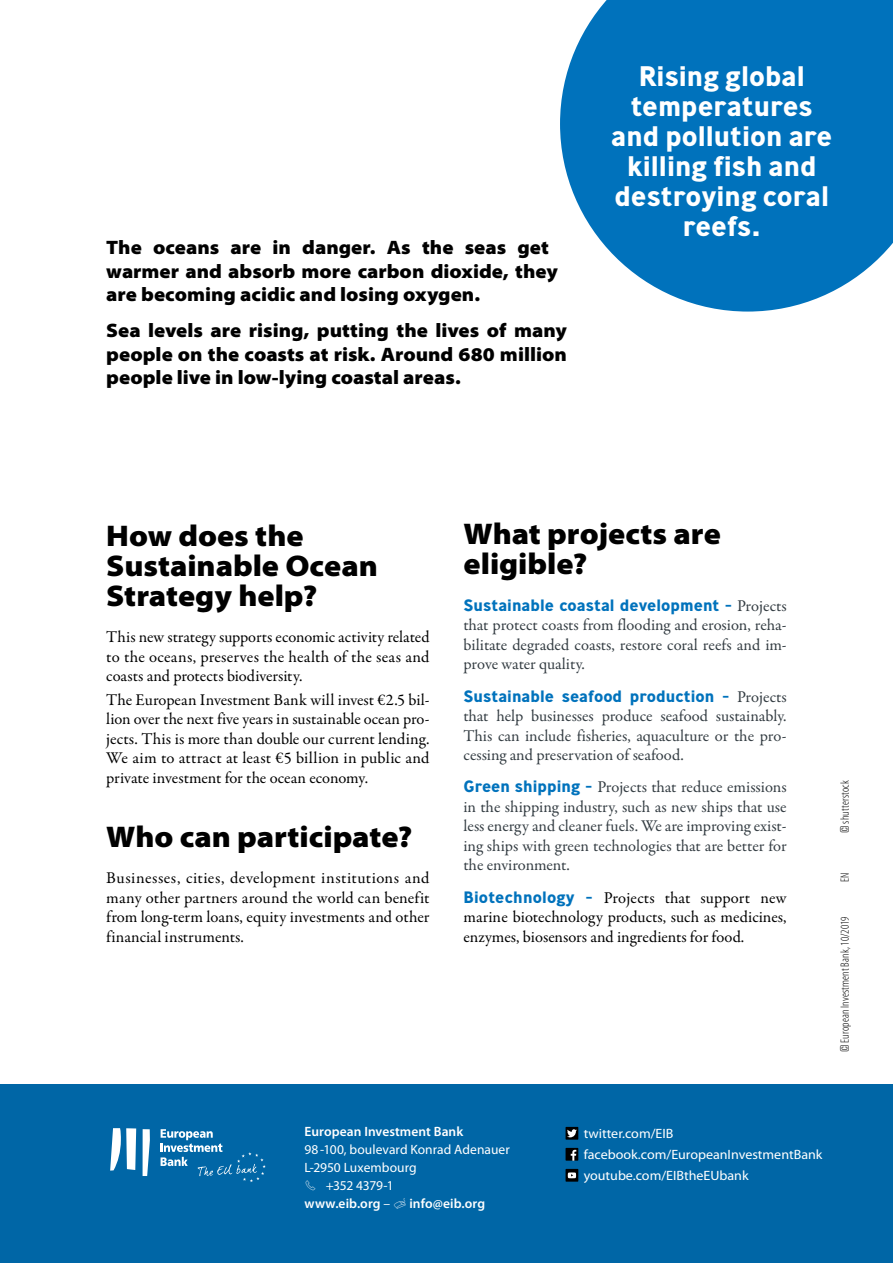
<style>
.page{position:relative;width:893px;height:1263px;background:#fff}
.page>*{position:absolute;margin:0;border:0;box-sizing:border-box;transform-origin:0 0}
.t1{font:900 semi-expanded 30px/30px "Myriad Pro";letter-spacing:-.005em;color:#000}
.t2{font:700 28.2px/30px "Ministry";color:#fff;text-align:center}
.t3{font:900 semi-expanded 19.5px/23.4px "Myriad Pro";color:#000}
.t4{font:16.5px/19.5px "Garamond Premr Pro";color:#000;text-align:justify}
.t5{font:16.5px/19.5px "Garamond Premr Pro";letter-spacing:-.005em;color:#333c42;text-align:justify}
.t6{font:700 16.5px "Ministry";color:#0072bc}
.t7{font:13.5px/21px "Myriad Pro";color:#fff;scale:1.04 1}
.t8{font:13.5px/18px "Myriad Pro";color:#fff}
.t9{font:600 13.5px "Myriad Pro";letter-spacing:.005em;color:#fff}
.t10{font:300 condensed 12px "Myriad Pro";letter-spacing:.01em;color:#000}
.s1{font-family:"Garamond Premr Pro";font-weight:400;color:#333c42}
.s2{font-family:"Ministry";font-weight:700;color:#0072bc}
.s3{font-family:"Rift";font-weight:400;font-stretch:normal}
.s4{font-weight:600}
</style>
<div class="page">
<svg style="left:560px;top:0;width:333px;height:312px;background:#1f83c4"></svg>
<div style="left:0;top:1084px;width:893px;height:179px;background:#0066a6"></div>
<svg style="left:110px;top:1128px;width:26px;height:42px"></svg>
<svg style="left:143px;top:1129px;width:7px;height:47px"></svg>
<svg style="left:161px;top:1129px;width:105px;height:53px"></svg>
<div style="left:566px;top:1127px;width:12px;height:13px;background:#000"></div>
<svg style="left:567px;top:1129px;width:10px;height:8px"></svg>
<svg style="left:566px;top:1148px;width:12px;height:13px"></svg>
<svg style="left:571px;top:1150px;width:5px;height:11px"></svg>
<svg style="left:566px;top:1169px;width:12px;height:13px"></svg>
<svg style="left:568px;top:1172px;width:8px;height:6px"></svg>
<div style="left:870px;top:0;width:23px;height:28px;background:#0072bc"></div>
<p class="t3" style="left:106px;top:236px;width:453px">The oceans are in danger. As the seas get warmer and absorb more carbon dioxide, they are becoming acidic and losing oxygen.</p>
<p class="t3" style="left:106px;top:319px;width:462px;text-align:justify">Sea levels are rising, putting the lives of many people on the coasts at risk. Around 680 million people live in low-lying coastal areas.</p>
<h2 class="t2" style="left:611px;top:61px;width:223px">Rising global temperatures and pollution are killing fish and destroying coral reefs.</h2>
<h1 class="t1" style="left:106px;top:521px;width:273px">How does the<br>Sustainable Ocean<br>Strategy help?</h1>
<p class="t4" style="left:106px;top:627px;width:325px">This new strategy supports economic activity related to the oceans, preserves the health of the seas and coasts and protects biodiversity.</p>
<p class="t4" style="left:106px;top:690px;width:325px">The European Investment Bank will invest €2.5 bil&shy;lion over the next five years in sustainable ocean pro&shy;jects. This is more than double our current lending.<br>We aim to attract at least €5 billion in public and private investment for the ocean economy.</p>
<h1 class="t1" style="left:106px;top:822px;width:308px">Who can participate?</h1>
<p class="t4" style="left:106px;top:869px;width:325px">Businesses, cities, development institutions and many other partners around the world can benefit from long-term loans, equity investments and other financial instruments.</p>
<h1 class="t1" style="left:463px;top:519px;width:259px">What projects are eligible?</h1>
<p class="t6" style="left:463px;top:594px;width:325px">Sustainable coastal development - <span class="s1">Projects</span></p>
<p class="t5" style="left:463px;top:616px;width:325px">that protect coasts from flooding and erosion, reha&shy;bilitate degraded coasts, restore coral reefs and im&shy;prove water quality.</p>
<p class="t6" style="left:463px;top:685px;width:325px">Sustainable seafood production - <span class="s1">Projects</span></p>
<p class="t5" style="left:463px;top:706px;width:325px">that help businesses produce seafood sustainably.<br>This can include fisheries, aquaculture or the pro&shy;cessing and preservation of seafood.</p>
<p class="t5" style="left:463px;top:778px;width:325px"><span class="s2">Green shipping -</span> Projects that reduce emissions in the shipping industry, such as new ships that use less energy and cleaner fuels. We are improving exist&shy;ing ships with green technologies that are better for the environment.</p>
<p class="t4" style="left:463px;top:888px;width:325px"><span class="s2">Biotechnology -</span> Projects that support new marine biotechnology products, such as medicines, enzymes, biosensors and ingredients for food.</p>
<p class="t10" style="left:838px;top:833px;width:54px;rotate:-90deg"><span class="s3">©</span> shutterstock</p>
<p class="t10" style="left:838px;top:882px;width:11px;rotate:-90deg">EN</p>
<p class="t10" style="left:838px;top:1052px;width:137px;rotate:-90deg"><span class="s3">©</span> European Investment Bank, 10/2019</p>
<p class="t9" style="left:304px;top:1124px;width:160px">European Investment Bank</p>
<p class="t8" style="left:304px;top:1141px;width:207px">98-100, boulevard Konrad Adenauer<br>L-2950 Luxembourg</p>
<p class="t8" style="left:304px;top:1177px;width:91px">✓ +352 4379-1 <span class="s4">www.eib.org</span> –</p>
<p class="t9" style="left:409px;top:1196px;width:77px">info@eib.org</p>
<p class="t7" style="left:584px;top:1123px;width:231px">twitter.com/EIB facebook.com/EuropeanInvestmentBank youtube.com/EIBtheEUbank</p>
</div>
